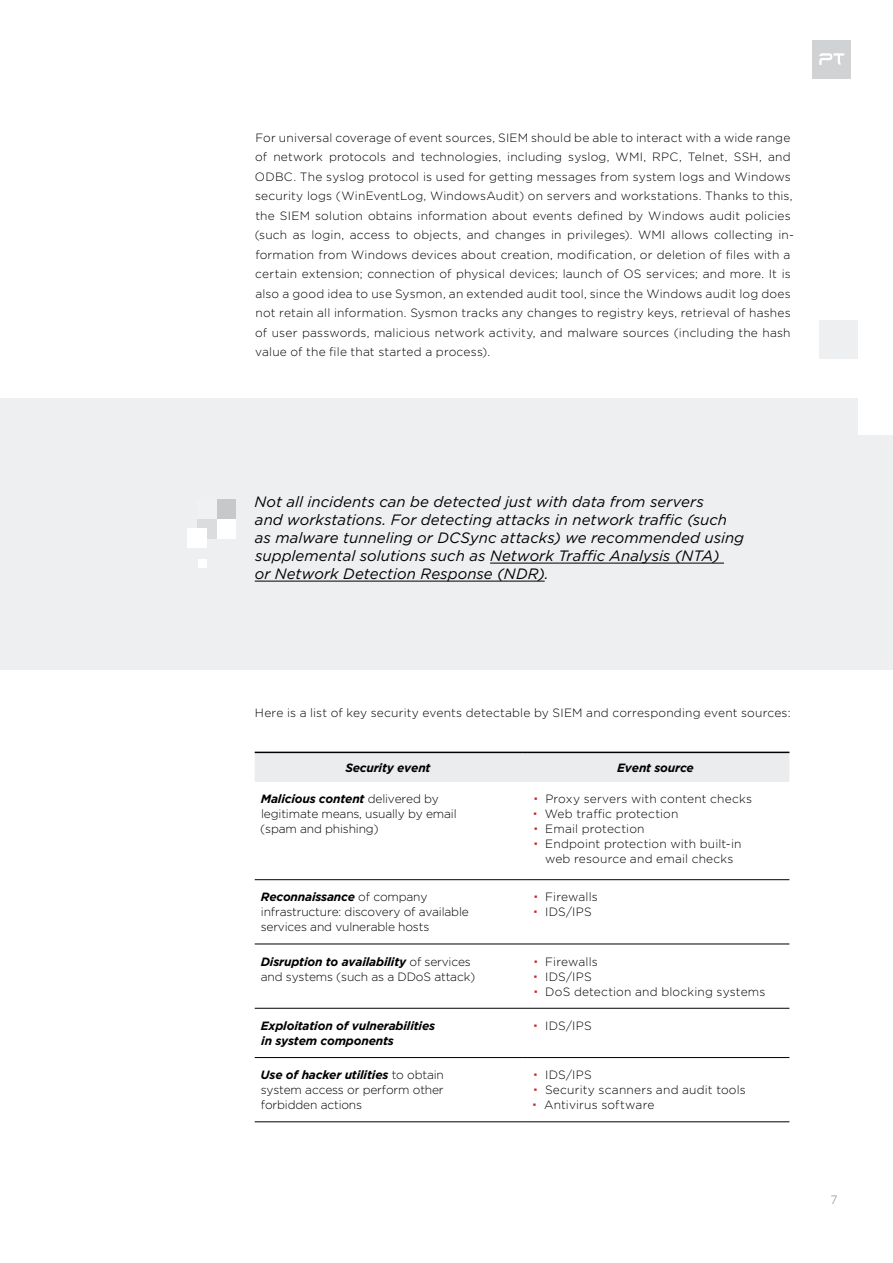
<style>
.page{position:relative;width:893px;height:1263px;background:#fff}
.page>*{position:absolute;margin:0;border:0;box-sizing:border-box;transform-origin:0 0}
.t1{font:italic 15px/18px "Gotham Pro";color:#000}
.t2{font:300 12px/19.5px "Gotham Pro";letter-spacing:.01em;color:#000}
.t3{font:300 12px/15px "Gotham Pro";letter-spacing:-.015em;color:#000}
.t4{font:italic 700 12px/15px "Gotham Pro";letter-spacing:-.015em;color:#000}
.t5{font:300 12px "Gotham Pro";color:#808284}
.s1{font-weight:700;font-style:italic}
</style>
<div class="page">
<div style="left:0;top:399px;width:893px;height:271px;background:#eeeff0"></div>
<div style="left:820px;top:320px;width:38px;height:38px;background:#eeeff0"></div>
<div style="left:858px;top:386px;width:35px;height:49px;background:#fff"></div>
<div style="left:216px;top:500px;width:20px;height:19px;background:#c6c8ca"></div>
<div style="left:216px;top:519px;width:20px;height:19px;background:#fff"></div>
<div style="left:197px;top:519px;width:19px;height:19px;background:#dbdcde"></div>
<div style="left:198px;top:559px;width:8px;height:8px;background:#fff"></div>
<div style="left:187px;top:528px;width:19px;height:20px;background:#fff"></div>
<hr style="left:490px;top:563px;width:234px;height:1px;background:#000">
<hr style="left:255px;top:581px;width:290px;height:1px;background:#000">
<div style="left:255px;top:753px;width:534px;height:29px;background:#ebeced"></div>
<hr style="left:255px;top:879px;width:267px;height:1px;background:#000">
<hr style="left:522px;top:879px;width:267px;height:1px;background:#000">
<hr style="left:255px;top:944px;width:267px;height:1px;background:#000">
<hr style="left:522px;top:944px;width:267px;height:1px;background:#000">
<hr style="left:255px;top:1008px;width:267px;height:1px;background:#000">
<hr style="left:522px;top:1008px;width:267px;height:1px;background:#000">
<hr style="left:255px;top:1057px;width:267px;height:1px;background:#000">
<hr style="left:522px;top:1057px;width:267px;height:1px;background:#000">
<hr style="left:255px;top:1121px;width:267px;height:1px;background:#000">
<hr style="left:522px;top:1121px;width:267px;height:1px;background:#000">
<hr style="left:255px;top:752px;width:267px;height:1px;background:#000">
<hr style="left:522px;top:752px;width:267px;height:1px;background:#000">
<div style="left:812px;top:40px;width:39px;height:39px;background:#d1d2d4"></div>
<svg style="left:819px;top:53px;width:25px;height:12px"></svg>
<p class="t2" style="left:255px;top:128px;width:541px">For universal coverage of event sources, SIEM should be able to interact with a wide range of network protocols and technologies, including syslog, WMI, RPC, Telnet, SSH, and ODBC. The syslog protocol is used for getting messages from system logs and Windows security logs (WinEventLog, WindowsAudit) on servers and workstations. Thanks to this, the SIEM solution obtains information about events defined by Windows audit policies (such as login, access to objects, and changes in privileges). WMI allows collecting in&shy;formation from Windows devices about creation, modification, or deletion of files with a certain extension; connection of physical devices; launch of OS services; and more. It is also a good idea to use Sysmon, an extended audit tool, since the Windows audit log does not retain all information. Sysmon tracks any changes to registry keys, retrieval of hashes of user passwords, malicious network activity, and malware sources (including the hash value of the file that started a process).</p>
<p class="t1" style="left:255px;top:494px;width:491px">Not all incidents can be detected just with data from servers<br>and workstations. For detecting attacks in network traffic (such as malware tunneling or DCSync attacks) we recommended using supplemental solutions such as Network Traffic Analysis (NTA)<br>or Network Detection Response (NDR).</p>
<p class="t2" style="left:255px;top:703px;width:537px">Here is a list of key security events detectable by SIEM and corresponding event sources:</p>
<p class="t4" style="left:345px;top:760px;width:87px">Security event</p>
<p class="t4" style="left:617px;top:760px;width:78px">Event source</p>
<p class="t3" style="left:260px;top:792px;width:198px"><span class="s1">Malicious content</span> delivered by legitimate means, usually by email (spam and phishing)</p>
<p class="t2" style="left:545px;top:792px;width:209px;line-height:15px">Proxy servers with content checks<br>Web traffic protection<br>Email protection<br>Endpoint protection with built-in web resource and email checks</p>
<p class="t3" style="left:261px;top:889px;width:210px"><span class="s1">Reconnaissance</span> of company infrastructure: discovery of available services and vulnerable hosts</p>
<p class="t2" style="left:545px;top:890px;width:54px;line-height:15px">Firewalls<br>IDS/IPS</p>
<p class="t3" style="left:261px;top:954px;width:216px"><span class="s1">Disruption to availability</span> of services and systems (such as a DDoS attack)</p>
<p class="t2" style="left:545px;top:954px;width:222px;line-height:15px">Firewalls<br>IDS/IPS<br>DoS detection and blocking systems</p>
<p class="t4" style="left:261px;top:1019px;width:176px">Exploitation of vulnerabilities in system components</p>
<p class="t2" style="left:545px;top:1016px;width:48px">IDS/IPS</p>
<p class="t2" style="left:261px;top:1068px;width:185px;line-height:15px;text-align:justify"><span class="s1">Use of hacker utilities</span> to obtain system access or perform other forbidden actions</p>
<p class="t2" style="left:544px;top:1068px;width:203px;line-height:15px">IDS/IPS<br>Security scanners and audit tools<br>Antivirus software</p>
<p class="t5" style="left:830px;top:1195px;width:9px">7</p>
</div>
